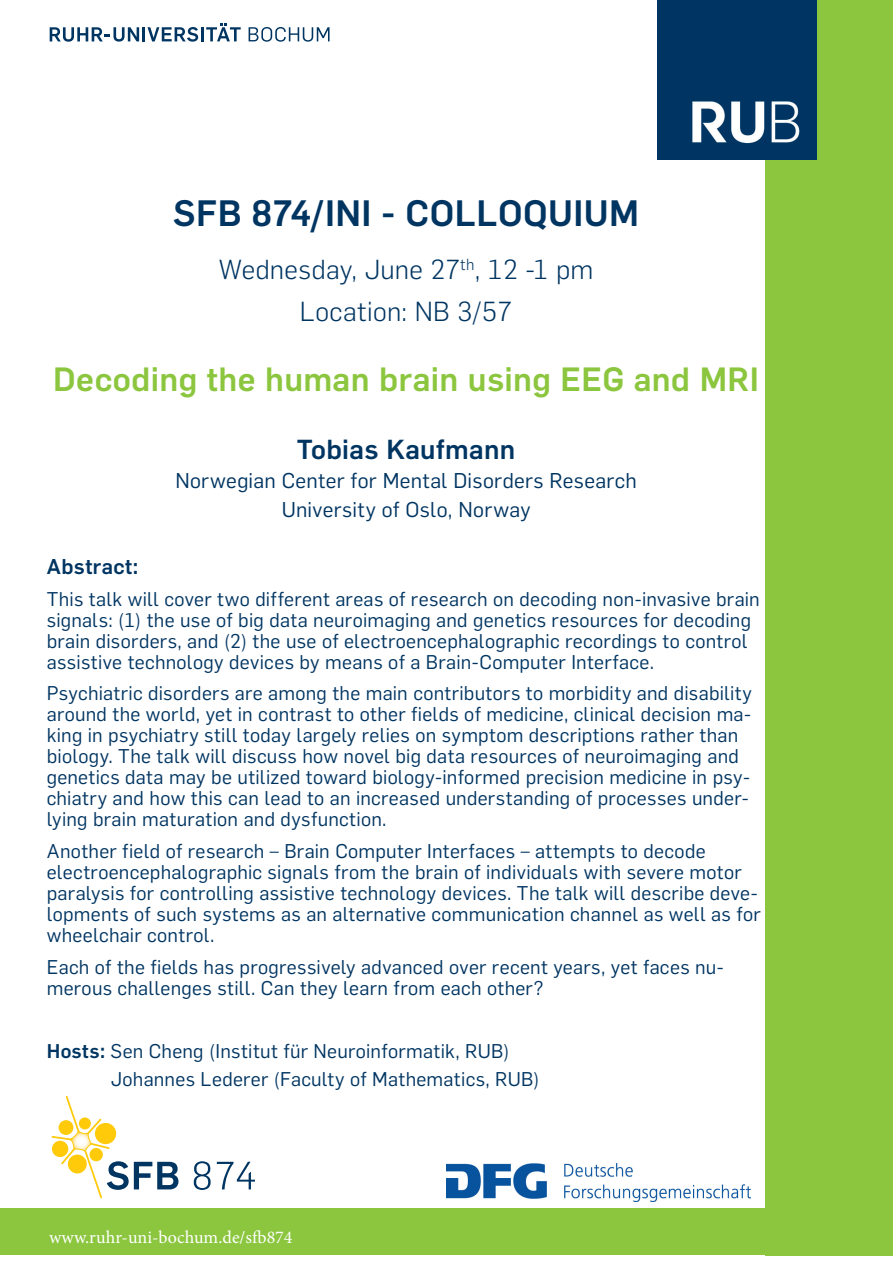
<style>
.page{position:relative;width:893px;height:1263px;background:#fff}
.page>*{position:absolute;margin:0;border:0;box-sizing:border-box;transform-origin:0 0}
.t1{font:700 36px "Rub Flama";letter-spacing:.01em;color:#003562}
.t2{font:700 33px "Rub Flama";letter-spacing:.01em;color:#8bc63e}
.t3{font:300 27px/41.5px "Rub Flama";letter-spacing:.01em;color:#003562;text-align:center}
.t4{font:700 27px "Rub Flama";letter-spacing:.015em;color:#003562}
.t5{font:21px/28.7px "Rub Flama";letter-spacing:.015em;color:#003562;text-align:center}
.t6{font:700 21px "Rub Flama";letter-spacing:.025em;color:#003562}
.t7{font:19.5px/21px "Rub Flama";letter-spacing:.015em;color:#003562}
.t8{font:18px "Minion Pro";color:#fff}
.s1{font-weight:700}
</style>
<div class="page">
<div style="left:765px;top:0;width:128px;height:1255px;background:#8bc63e"></div>
<svg style="left:194px;top:1161px;width:17px;height:29px"></svg>
<svg style="left:217px;top:1162px;width:38px;height:27px"></svg>
<svg style="left:51px;top:1095px;width:127px;height:104px"></svg>
<div style="left:79px;top:1117px;width:12px;height:12px;background:#feca0a;border-radius:50%"></div>
<div style="left:90px;top:1148px;width:13px;height:13px;background:#feca0a;border-radius:50%"></div>
<div style="left:59px;top:1120px;width:14px;height:15px;background:#feca0a;border-radius:50%"></div>
<div style="left:52px;top:1141px;width:16px;height:16px;background:#feca0a;border-radius:50%"></div>
<div style="left:68px;top:1154px;width:19px;height:19px;background:#feca0a;border-radius:50%"></div>
<div style="left:95px;top:1123px;width:21px;height:21px;background:#feca0a;border-radius:50%"></div>
<div style="left:0;top:1208px;width:893px;height:47px;background:#8bc63e"></div>
<img style="left:446px;top:1163px;width:305px;height:39px">
<img style="left:657px;top:0;width:159px;height:159px">
<svg style="left:249px;top:27px;width:81px;height:15px"></svg>
<svg style="left:206px;top:23px;width:35px;height:18px"></svg>
<hr style="left:201px;top:27px;width:3px;height:14px;background:#003562">
<svg style="left:147px;top:27px;width:51px;height:15px"></svg>
<hr style="left:142px;top:27px;width:3px;height:14px;background:#003562">
<svg style="left:50px;top:27px;width:89px;height:15px"></svg>
<h1 class="t1" style="left:173px;top:187px;width:468px">SFB 874/INI - Colloquium</h1>
<h3 class="t3" style="left:219px;top:247px;width:376px">Wednesday, June 27<sup>th</sup>, 12 -1 pm<br>Location: NB 3/57</h3>
<h2 class="t2" style="left:53px;top:356px;width:707px">Decoding the human brain using EEG and MRI</h2>
<h3 class="t4" style="left:297px;top:430px;width:220px">Tobias Kaufmann</h3>
<p class="t5" style="left:175px;top:465px;width:463px">Norwegian Center for Mental Disorders Research<br>University of Oslo, Norway</p>
<p class="t6" style="left:47px;top:551px;width:93px">Abstract:</p>
<p class="t7" style="left:47px;top:587px;width:714px">This talk will cover two different areas of research on decoding non-invasive brain signals: (1) the use of big data neuroimaging and genetics resources for decoding brain disorders, and (2) the use of electroencephalographic recordings to control assistive technology devices by means of a Brain-Computer Interface.</p>
<p class="t7" style="left:47px;top:682px;width:707px">Psychiatric disorders are among the main contributors to morbidity and disability around the world, yet in contrast to other fields of medicine, clinical decision ma&shy;king in psychiatry still today largely relies on symptom descriptions rather than biology. The talk will discuss how novel big data resources of neuroimaging and genetics data may be utilized toward biology-informed precision medicine in psy&shy;chiatry and how this can lead to an increased understanding of processes under&shy;lying brain maturation and dysfunction.</p>
<p class="t7" style="left:47px;top:839px;width:715px">Another field of research – Brain Computer Interfaces – attempts to decode electroencephalographic signals from the brain of individuals with severe motor paralysis for controlling assistive technology devices. The talk will describe deve&shy;lopments of such systems as an alternative communication channel as well as for wheelchair control.</p>
<p class="t7" style="left:47px;top:955px;width:679px">Each of the fields has progressively advanced over recent years, yet faces nu&shy;merous challenges still. Can they learn from each other?</p>
<p class="t7" style="left:111px;top:1035px;width:430px;line-height:28.7px;text-indent:-64px"><span class="s1">Hosts:</span> Sen Cheng (Institut für Neuroinformatik, RUB)<br>Johannes Lederer (Faculty of Mathematics, RUB)</p>
<p class="t8" style="left:49px;top:1225px;width:245px">www.ruhr-uni-bochum.de/sfb874</p>
</div>
